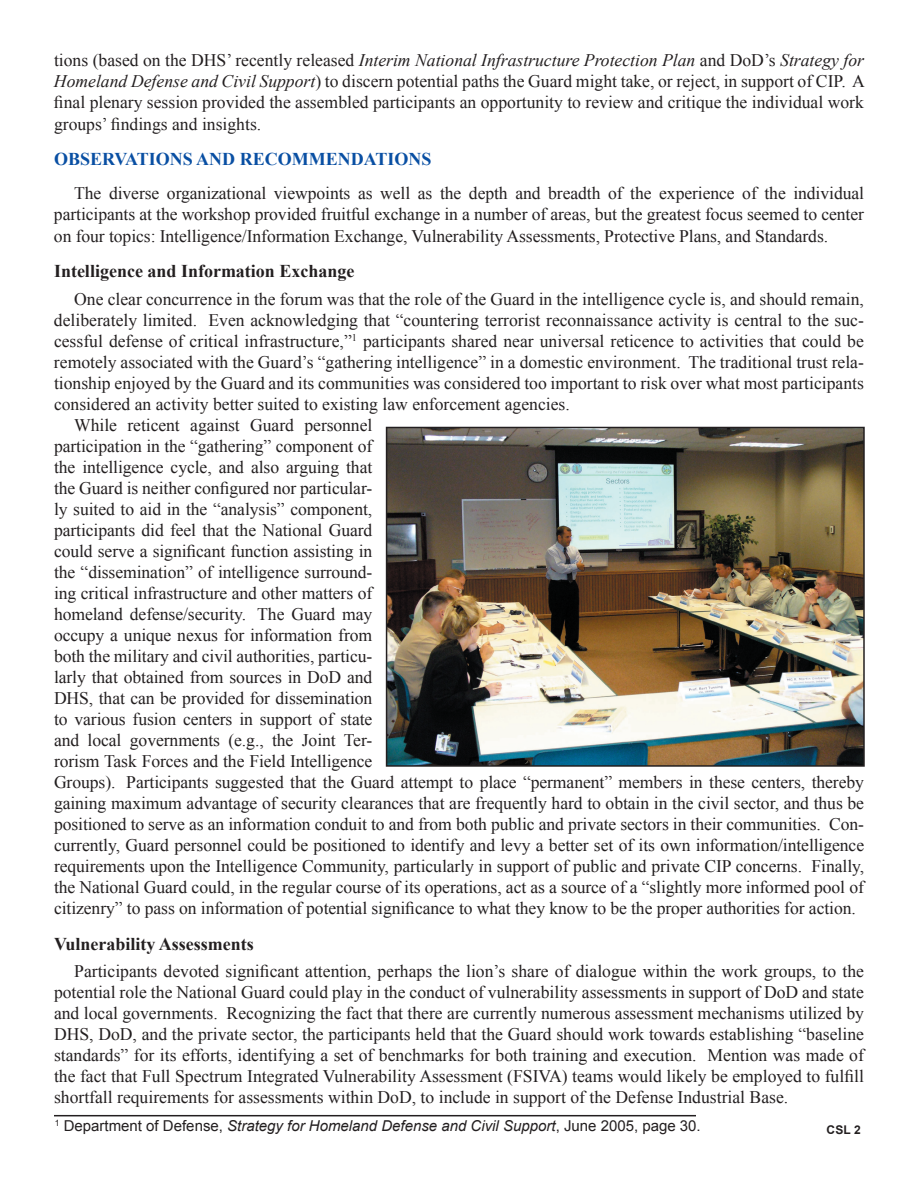
<style>
.page{position:relative;width:918px;height:1188px;background:#fff}
.page>*{position:absolute;margin:0;border:0;box-sizing:border-box;transform-origin:0 0}
.t1{font:700 18px "Times New Roman";color:#231f20}
.t2{font:700 18px "Times New Roman";color:#094fa3}
.t3{font:17.7px/21px "Times New Roman";letter-spacing:-.005em;color:#231f20;text-align:justify}
.t4{font:italic 15px "Arial";color:#231f20}
.t5{font:700 12px "Arial";color:#231f20}
.s1{font-style:italic}
.s2{font-style:normal}
</style>
<div class="page">
<hr style="left:54px;top:1115px;width:642px;height:1px;background:#231f20">
<img style="left:389px;top:430px;width:473px;height:334px">
<div style="left:386px;top:427px;width:479px;height:340px;border:2px solid #231f20"></div>
<p class="t3" style="left:54px;top:49px;width:812px">tions (based on the DHS’ recently released <span class="s1">Interim National Infrastructure Protection Plan</span> and DoD’s <span class="s1">Strategy for Homeland Defense and Civil Support</span>) to discern potential paths the Guard might take, or reject, in support of CIP. A final plenary session provided the assembled participants an opportunity to review and critique the individual work groups’ findings and insights.</p>
<p class="t2" style="left:54px;top:146px;width:379px">OBSERVATIONS AND RECOMMENDATIONS</p>
<p class="t3" style="left:54px;top:183px;width:812px;text-indent:20px">The diverse organizational viewpoints as well as the depth and breadth of the experience of the individual participants at the workshop provided fruitful exchange in a number of areas, but the greatest focus seemed to center on four topics: Intelligence/Information Exchange, Vulnerability Assessments, Protective Plans, and Standards.</p>
<p class="t1" style="left:54px;top:259px;width:302px">Intelligence and Information Exchange</p>
<p class="t3" style="left:74px;top:288px;width:791px">One clear concurrence in the forum was that the role of the Guard in the intelligence cycle is, and should remain,</p>
<p class="t3" style="left:54px;top:309px;width:811px">deliberately limited. Even acknowledging that “countering terrorist reconnaissance activity is central to the suc-</p>
<p class="t3" style="left:54px;top:330px;width:811px">cessful defense of critical infrastructure,”<sup>1</sup> participants shared near universal reticence to activities that could be</p>
<p class="t3" style="left:54px;top:351px;width:811px">remotely associated with the Guard’s “gathering intelligence” in a domestic environment. The traditional trust rela-</p>
<p class="t3" style="left:54px;top:372px;width:811px">tionship enjoyed by the Guard and its communities was considered too important to risk over what most participants</p>
<p class="t3" style="left:54px;top:393px;width:517px">considered an activity better suited to existing law enforcement agencies.</p>
<p class="t3" style="left:74px;top:414px;width:300px">While reticent against Guard personnel</p>
<p class="t3" style="left:54px;top:435px;width:320px">participation in the “gathering” component of</p>
<p class="t3" style="left:54px;top:456px;width:320px">the intelligence cycle, and also arguing that</p>
<p class="t3" style="left:54px;top:477px;width:320px">the Guard is neither configured nor particular-</p>
<p class="t3" style="left:54px;top:498px;width:320px">ly suited to aid in the “analysis” component,</p>
<p class="t3" style="left:54px;top:519px;width:320px">participants did feel that the National Guard</p>
<p class="t3" style="left:54px;top:540px;width:320px">could serve a significant function assisting in</p>
<p class="t3" style="left:54px;top:561px;width:320px">the “dissemination” of intelligence surround-</p>
<p class="t3" style="left:54px;top:582px;width:320px">ing critical infrastructure and other matters of</p>
<p class="t3" style="left:54px;top:603px;width:320px">homeland defense/security. The Guard may</p>
<p class="t3" style="left:54px;top:624px;width:320px">occupy a unique nexus for information from</p>
<p class="t3" style="left:54px;top:645px;width:320px">both the military and civil authorities, particu-</p>
<p class="t3" style="left:54px;top:666px;width:320px">larly that obtained from sources in DoD and</p>
<p class="t3" style="left:54px;top:687px;width:320px">DHS, that can be provided for dissemination</p>
<p class="t3" style="left:54px;top:708px;width:320px">to various fusion centers in support of state</p>
<p class="t3" style="left:54px;top:729px;width:320px">and local governments (e.g., the Joint Ter-</p>
<p class="t3" style="left:54px;top:750px;width:320px">rorism Task Forces and the Field Intelligence</p>
<p class="t3" style="left:54px;top:771px;width:812px">Groups). Participants suggested that the Guard attempt to place “permanent” members in these centers, thereby</p>
<p class="t3" style="left:54px;top:792px;width:812px">gaining maximum advantage of security clearances that are frequently hard to obtain in the civil sector, and thus be</p>
<p class="t3" style="left:54px;top:813px;width:811px">positioned to serve as an information conduit to and from both public and private sectors in their communities. Con-</p>
<p class="t3" style="left:54px;top:834px;width:812px">currently, Guard personnel could be positioned to identify and levy a better set of its own information/intelligence</p>
<p class="t3" style="left:54px;top:855px;width:812px">requirements upon the Intelligence Community, particularly in support of public and private CIP concerns. Finally,</p>
<p class="t3" style="left:54px;top:876px;width:811px">the National Guard could, in the regular course of its operations, act as a source of a “slightly more informed pool of</p>
<p class="t3" style="left:54px;top:898px;width:803px">citizenry” to pass on information of potential significance to what they know to be the proper authorities for action.</p>
<p class="t1" style="left:54px;top:931px;width:201px">Vulnerability Assessments</p>
<p class="t3" style="left:54px;top:961px;width:812px;text-indent:20px">Participants devoted significant attention, perhaps the lion’s share of dialogue within the work groups, to the potential role the National Guard could play in the conduct of vulnerability assessments in support of DoD and state and local governments. Recognizing the fact that there are currently numerous assessment mechanisms utilized by DHS, DoD, and the private sector, the participants held that the Guard should work towards establishing “baseline standards” for its efforts, identifying a set of benchmarks for both training and execution. Mention was made of the fact that Full Spectrum Integrated Vulnerability Assessment (FSIVA) teams would likely be employed to fulfill shortfall requirements for assessments within DoD, to include in support of the Defense Industrial Base.</p>
<p class="t4" style="left:55px;top:1116px;width:648px"><sup>1</sup> <span class="s2">Department of Defense,</span> Strategy for Homeland Defense and Civil Support<span class="s2">, June 2005, page 30.</span></p>
<p class="t5" style="left:827px;top:1121px;width:36px">CSL 2</p>
</div>
